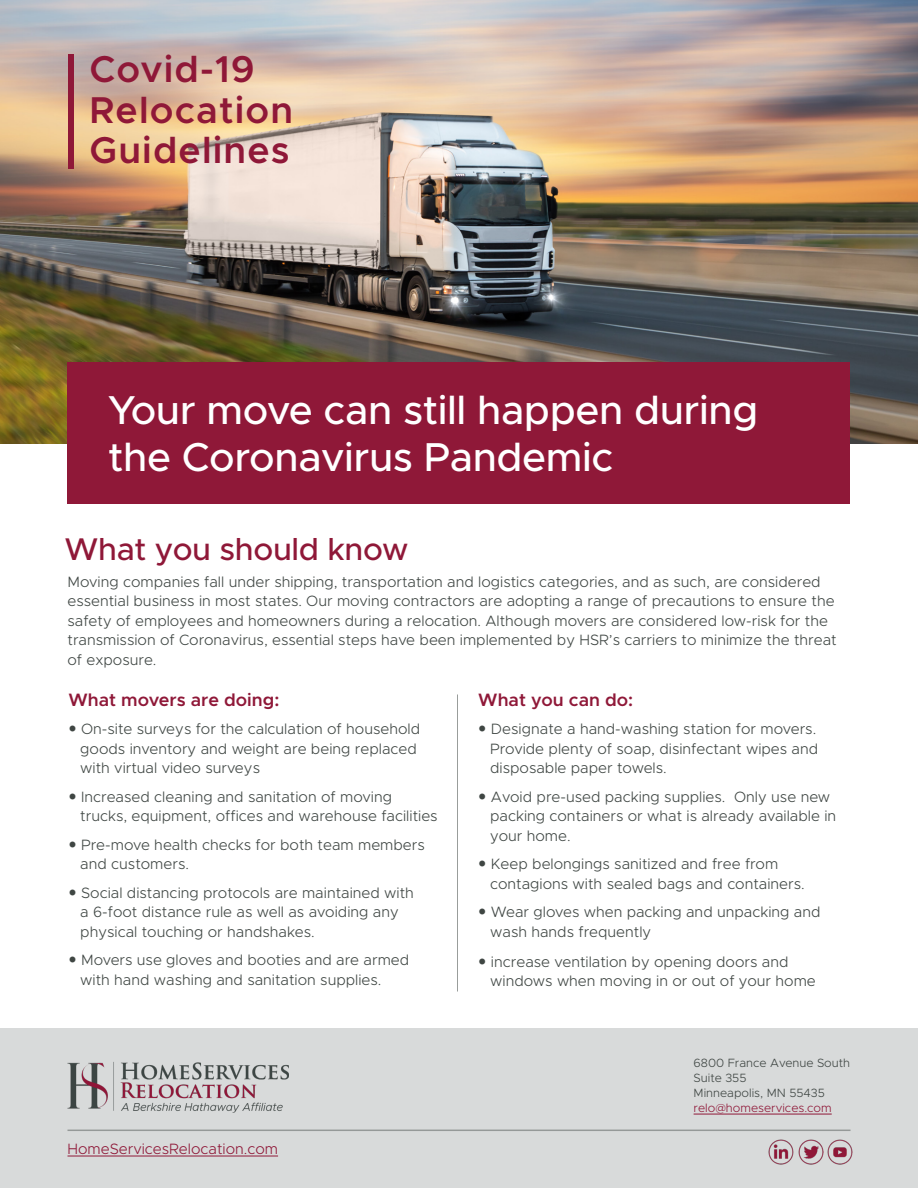
<style>
.page{position:relative;width:918px;height:1188px;background:#fff}
.page>*{position:absolute;margin:0;border:0;box-sizing:border-box;transform-origin:0 0}
.t1{font:500 40.5px/46.5px "Metropolis";letter-spacing:-.01em;color:#fff}
.t2{font:600 37.5px/40.5px "Metropolis";letter-spacing:.03em;color:#8f1838}
.t3{font:500 31.5px "Metropolis";letter-spacing:-.01em;color:#8f1838}
.t4{font:600 18px "Metropolis";color:#8f1838}
.t5{font:300 15px/19.5px "Metropolis";color:#3f4643}
.t6{font:300 15px "Metropolis";color:#8f1838}
.t7{font:300 12px/15px "Metropolis";color:#3f4643}
.t8{font:300 12px "Metropolis";color:#8f1838}
</style>
<div class="page">
<div style="left:0;top:1028px;width:918px;height:160px;background:#d8dada"></div>
<img style="left:0;top:0;width:918px;height:444px">
<div style="left:68px;top:54px;width:6px;height:114px;background:#8f1838"></div>
<div style="left:68px;top:362px;width:782px;height:142px;background:#8f1838"></div>
<hr style="left:68px;top:1130px;width:783px;height:1px;background:#959998">
<hr style="left:68px;top:1156px;width:210px;height:1px;background:#8f1838">
<hr style="left:457px;top:694px;width:1px;height:298px;background:#999d9b">
<hr style="left:694px;top:1114px;width:138px;height:1px;background:#8f1838">
<img style="left:67px;top:1062px;width:222px;height:51px">
<img style="left:798px;top:1140px;width:26px;height:24px">
<img style="left:827px;top:1140px;width:26px;height:24px">
<img style="left:768px;top:1140px;width:26px;height:24px">
<h2 class="t2" style="left:89px;top:49px;width:205px">Covid-19<br>Relocation<br>Guidelines</h2>
<h1 class="t1" style="left:108px;top:387px;width:651px">Your move can still happen during the Coronavirus Pandemic</h1>
<h3 class="t3" style="left:64px;top:530px;width:345px">What you should know</h3>
<p class="t5" style="left:68px;top:572px;width:771px">Moving companies fall under shipping, transportation and logistics categories, and as such, are considered essential business in most states. Our moving contractors are adopting a range of precautions to ensure the safety of employees and homeowners during a relocation. Although movers are considered low-risk for the transmission of Coronavirus, essential steps have been implemented by HSR’s carriers to minimize the threat of exposure.</p>
<p class="t4" style="left:68px;top:688px;width:213px">What movers are doing:</p>
<p class="t5" style="left:80px;top:719px;width:341px">On-site surveys for the calculation of household goods inventory and weight are being replaced with virtual video surveys</p>
<p class="t5" style="left:80px;top:787px;width:359px">Increased cleaning and sanitation of moving trucks, equipment, offices and warehouse facilities</p>
<p class="t5" style="left:80px;top:835px;width:346px">Pre-move health checks for both team members and customers.</p>
<p class="t5" style="left:80px;top:883px;width:335px">Social distancing protocols are maintained with a 6-foot distance rule as well as avoiding any physical touching or handshakes.</p>
<p class="t5" style="left:80px;top:950px;width:330px">Movers use gloves and booties and are armed with hand washing and sanitation supplies.</p>
<p class="t4" style="left:478px;top:688px;width:156px">What you can do:</p>
<p class="t5" style="left:490px;top:719px;width:330px">Designate a hand-washing station for movers.<br>Provide plenty of soap, disinfectant wipes and disposable paper towels.</p>
<p class="t5" style="left:490px;top:787px;width:347px">Avoid pre-used packing supplies. Only use new packing containers or what is already available in your home.</p>
<p class="t5" style="left:490px;top:854px;width:316px">Keep belongings sanitized and free from contagions with sealed bags and containers.</p>
<p class="t5" style="left:490px;top:902px;width:332px">Wear gloves when packing and unpacking and wash hands frequently</p>
<p class="t5" style="left:490px;top:952px;width:327px">increase ventilation by opening doors and windows when moving in or out of your home</p>
<p class="t6" style="left:68px;top:1140px;width:212px">HomeServicesRelocation.com</p>
<p class="t7" style="left:694px;top:1056px;width:158px">6800 France Avenue South<br>Suite 355<br>Minneapolis, MN 55435</p>
<p class="t8" style="left:694px;top:1101px;width:140px">relo@homeservices.com</p>
</div>
